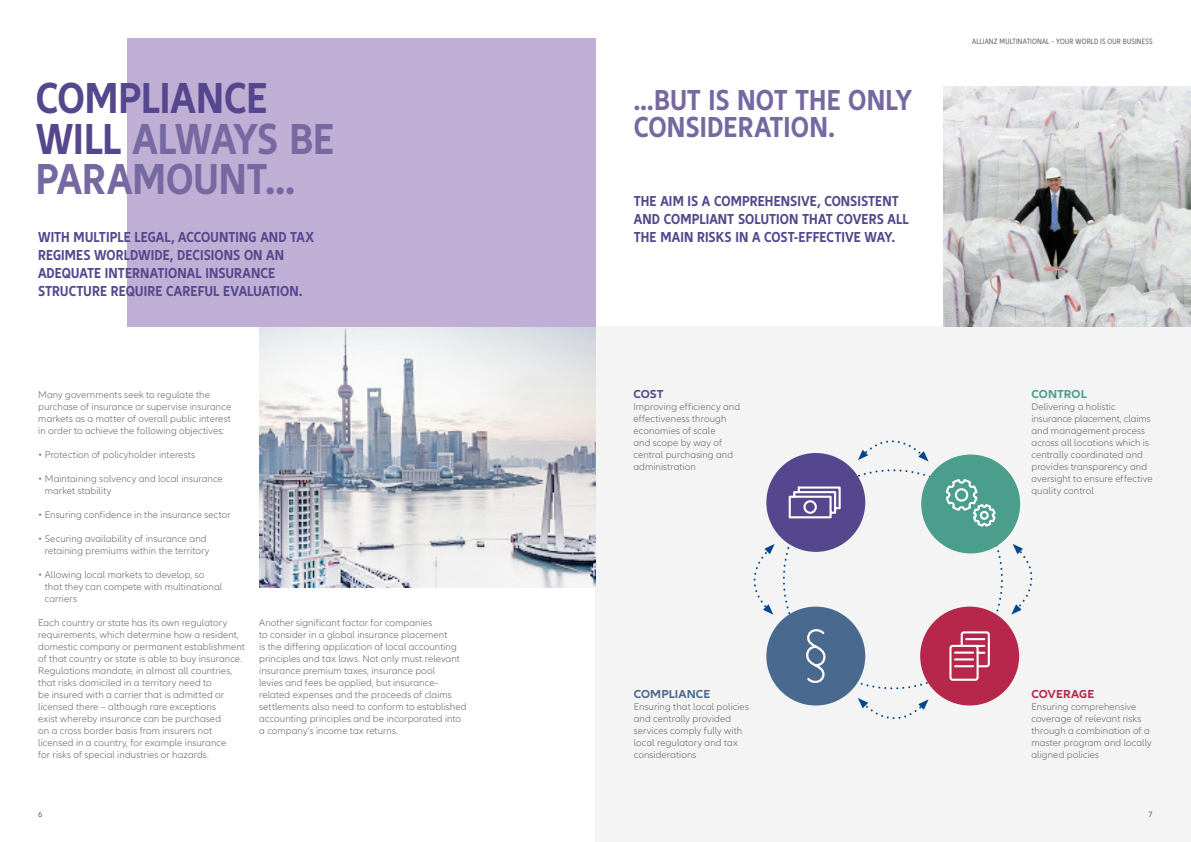
<style>
.page{position:relative;width:1191px;height:842px;background:#fff}
.page>*{position:absolute;margin:0;border:0;box-sizing:border-box;transform-origin:0 0}
.Headline_54pt{font:700 condensed 45px/40.5px "Allianz Neo";letter-spacing:.005em;color:#7669a2}
.Headline_54pt-2{font:700 condensed 45px "Allianz Neo";color:#55478d}
.Headline_54pt-3{font:700 condensed 30px/27px "Allianz Neo";letter-spacing:.005em;color:#7669a2}
.Intro_15pt{font:700 condensed 15px/18px "Allianz Neo";letter-spacing:.005em;color:#55478d}
.Copy{font:700 12px "Allianz Neo";letter-spacing:.01em;color:#496a8e}
.Copy-2{font:700 12px "Allianz Neo";letter-spacing:.005em;color:#b6274b}
.Copy-3{font:700 12px "Allianz Neo";color:#4b9d8c}
.Copy-4{font:700 12px "Allianz Neo";color:#55478d}
.Copy-5{font:300 10px/12px "Allianz Neo";letter-spacing:.01em;color:#636366}
.RunningTitle{font:condensed 8px "Allianz Neo";letter-spacing:.025em;color:#636366}
.t1{font:8px "Allianz Neo";color:#636366}
.s1{color:#55478d}
</style>
<div class="page">
<div style="left:595px;top:326px;width:596px;height:516px;background:#f3f4f3"></div>
<img style="left:259px;top:326px;width:336px;height:261px">
<div style="left:127px;top:38px;width:468px;height:288px;background:#c0afd4"></div>
<img style="left:943px;top:86px;width:248px;height:240px">
<svg style="left:753px;top:440px;width:280px;height:280px"></svg>
<p class="Headline_54pt-2" style="left:36px;top:72px;width:233px">COMPLIANCE</p>
<p class="Headline_54pt" style="left:36px;top:120px;width:300px"><span class="s1">WILL</span> ALWAYS BE<br>PARAMOUNT...</p>
<p class="Intro_15pt" style="left:38px;top:229px;width:278px">WITH MULTIPLE LEGAL, ACCOUNTING AND TAX REGIMES WORLDWIDE, DECISIONS ON AN ADEQUATE INTERNATIONAL INSURANCE STRUCTURE REQUIRE CAREFUL EVALUATION.</p>
<p class="Copy-5" style="left:38px;top:389px;width:173px">Many governments seek to regulate the</p>
<p class="Copy-5" style="left:38px;top:401px;width:194px">purchase of insurance or supervise insurance markets as a matter of overall public interest</p>
<p class="Copy-5" style="left:38px;top:425px;width:188px">in order to achieve the following objectives:</p>
<p class="Copy-5" style="left:38px;top:449px;width:158px">• Protection of policyholder interests</p>
<p class="Copy-5" style="left:45px;top:473px;width:180px;text-indent:-7px">• Maintaining solvency and local insurance market stability</p>
<p class="Copy-5" style="left:38px;top:509px;width:194px">• Ensuring confidence in the insurance sector</p>
<p class="Copy-5" style="left:38px;top:533px;width:173px;text-align:right">• Securing availability of insurance and retaining premiums within the territory</p>
<p class="Copy-5" style="left:45px;top:569px;width:179px;text-indent:-7px">• Allowing local markets to develop, so that they can compete with multinational carriers</p>
<p class="Copy-5" style="left:38px;top:617px;width:190px">Each country or state has its own regulatory</p>
<p class="Copy-5" style="left:38px;top:629px;width:208px">requirements, which determine how a resident, domestic company or permanent establishment of that country or state is able to buy insurance.<br>Regulations mandate, in almost all countries, that risks domiciled in a territory need to</p>
<p class="Copy-5" style="left:38px;top:689px;width:187px">be insured with a carrier that is admitted or</p>
<p class="Copy-5" style="left:38px;top:701px;width:179px">licensed there – although rare exceptions</p>
<p class="Copy-5" style="left:38px;top:713px;width:184px">exist whereby insurance can be purchased</p>
<p class="Copy-5" style="left:38px;top:725px;width:175px">on a cross border basis from insurers not</p>
<p class="Copy-5" style="left:38px;top:737px;width:190px">licensed in a country, for example insurance</p>
<p class="Copy-5" style="left:38px;top:749px;width:172px">for risks of special industries or hazards.</p>
<p class="Copy-5" style="left:259px;top:617px;width:174px">Another significant factor for companies</p>
<p class="Copy-5" style="left:259px;top:629px;width:190px">to consider in a global insurance placement</p>
<p class="Copy-5" style="left:259px;top:641px;width:202px">is the differing application of local accounting principles and tax laws. Not only must relevant insurance premium taxes, insurance pool</p>
<p class="Copy-5" style="left:259px;top:677px;width:180px">levies and fees be applied, but insurance-</p>
<p class="Copy-5" style="left:259px;top:689px;width:194px">related expenses and the proceeds of claims</p>
<p class="Copy-5" style="left:259px;top:701px;width:209px">settlements also need to conform to established accounting principles and be incorporated into a company’s income tax returns.</p>
<p class="Headline_54pt-3" style="left:634px;top:87px;width:279px">...BUT IS NOT THE ONLY<br>CONSIDERATION.</p>
<p class="Intro_15pt" style="left:634px;top:193px;width:276px">THE AIM IS A COMPREHENSIVE, CONSISTENT<br>AND COMPLIANT SOLUTION THAT COVERS ALL<br>THE MAIN RISKS IN A COST-EFFECTIVE WAY.</p>
<p class="Copy-4" style="left:633px;top:387px;width:32px">COST</p>
<p class="Copy-5" style="left:633px;top:401px;width:108px">Improving efficiency and</p>
<p class="Copy-5" style="left:633px;top:413px;width:94px">effectiveness through</p>
<p class="Copy-5" style="left:633px;top:425px;width:84px">economies of scale</p>
<p class="Copy-5" style="left:633px;top:437px;width:90px">and scope by way of</p>
<p class="Copy-5" style="left:633px;top:449px;width:101px">central purchasing and administration</p>
<p class="RunningTitle" style="left:972px;top:36px;width:182px">ALLIANZ MULTINATIONAL – YOUR WORLD IS OUR BUSINESS</p>
<p class="Copy-3" style="left:1031px;top:387px;width:57px">CONTROL</p>
<p class="Copy-5" style="left:1031px;top:401px;width:86px">Delivering a holistic</p>
<p class="Copy-5" style="left:1031px;top:413px;width:123px">insurance placement, claims and management process across all locations which is centrally coordinated and provides transparency and oversight to ensure effective quality control</p>
<p class="Copy" style="left:634px;top:687px;width:78px">COMPLIANCE</p>
<p class="Copy-5" style="left:634px;top:701px;width:117px">Ensuring that local policies and centrally provided services comply fully with local regulatory and tax considerations</p>
<p class="Copy-2" style="left:1031px;top:687px;width:64px">COVERAGE</p>
<p class="Copy-5" style="left:1031px;top:701px;width:122px">Ensuring comprehensive coverage of relevant risks through a combination of a master program and locally aligned policies</p>
<p class="t1" style="left:38px;top:810px;width:6px">6</p>
<p class="t1" style="left:1148px;top:810px;width:6px">7</p>
</div>
